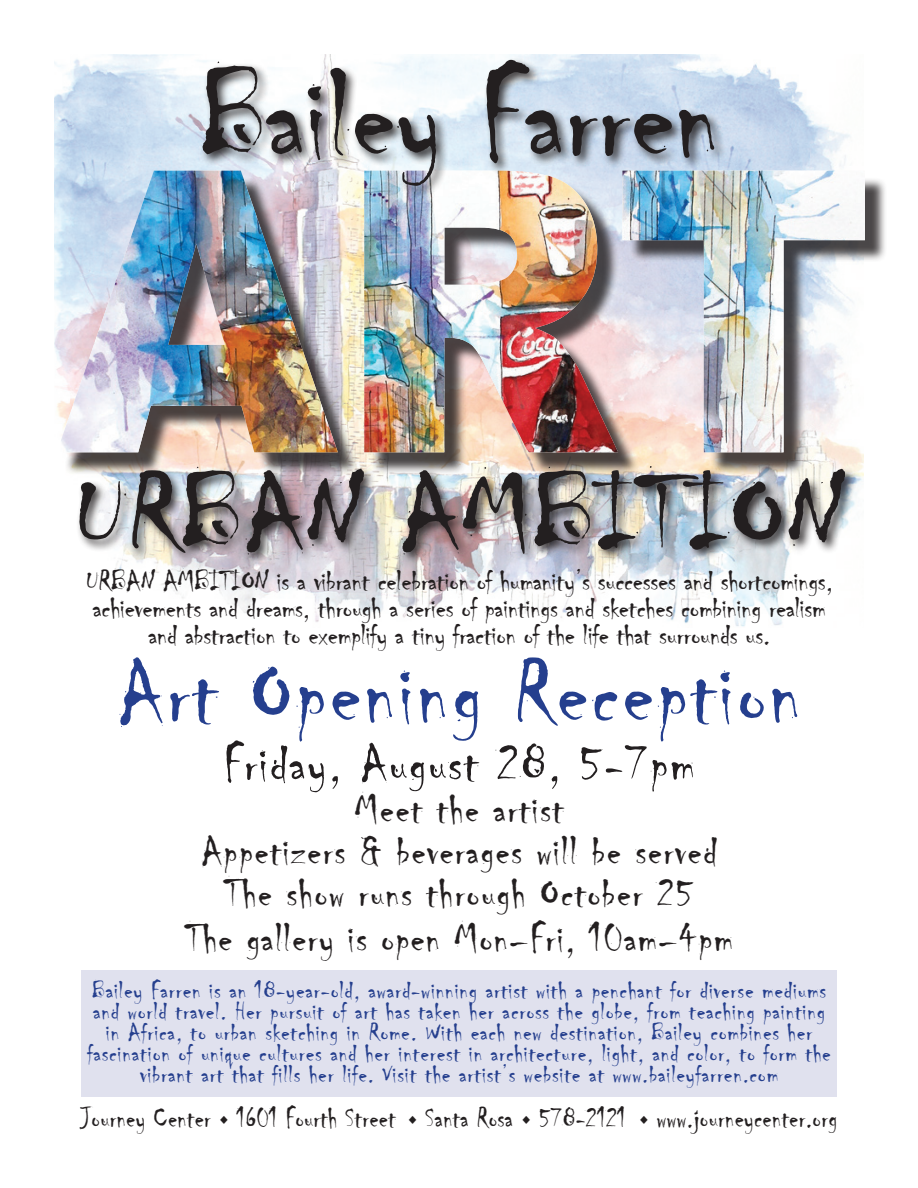
<style>
.page{position:relative;width:918px;height:1188px;background:#fff}
.page>*{position:absolute;margin:0;border:0;box-sizing:border-box;transform-origin:0 0}
.t1{font:131.25px "Chiller";color:#231f20}
.t2{font:112.5px "Chiller";color:#231f20;scale:1.1 1}
.t3{font:93px "Chiller";letter-spacing:.03em;color:#253f8e}
.t4{font:54px "Chiller";letter-spacing:.03em;color:#231f20}
.t5{font:42px/43px "Chiller";letter-spacing:.03em;color:#231f20;text-align:center}
.t6{font:30px/27px "Chiller";letter-spacing:-.01em;color:#231f20;text-align:center}
.t7{font:29.7px "Chiller";letter-spacing:.01em;color:#231f20;scale:.91 1}
.t8{font:25.5px/21px "Chiller";letter-spacing:.025em;color:#253f8e;text-align:center}
</style>
<div class="page">
<div style="left:81px;top:970px;width:756px;height:126px;background:#e0e1ee"></div>
<img style="left:54px;top:54px;width:810px;height:573px">
<div style="left:76px;top:463px;width:782px;height:104px;background:#231f20;opacity:.85"></div>
<div style="left:64px;top:177px;width:823px;height:298px;background:#231f20;opacity:.82"></div>
<img style="left:57px;top:171px;width:808px;height:281px">
<div style="left:200px;top:57px;width:527px;height:141px;background:#231f20;opacity:.85"></div>
<h1 class="t1" style="left:200px;top:45px;width:522px">Bailey Farren</h1>
<h2 class="t2" style="left:73px;top:452px;width:703px">URBAN AMBITION</h2>
<p class="t6" style="left:86px;top:569px;width:749px">URBAN AMBITION is a vibrant celebration of humanity’s successes and shortcomings, achievements and dreams, through a series of paintings and sketches combining realism and abstraction to exemplify a tiny fraction of the life that surrounds us.</p>
<h3 class="t3" style="left:117px;top:643px;width:686px">Art Opening Reception</h3>
<h3 class="t4" style="left:224px;top:734px;width:472px">Friday, August 28, 5-7pm</h3>
<h3 class="t5" style="left:185px;top:789px;width:549px">Meet the artist<br>Appetizers &amp; beverages will be served<br>The show runs through October 25<br>The gallery is open Mon–Fri, 10am–4pm</h3>
<p class="t8" style="left:87px;top:980px;width:745px">Bailey Farren is an 18-year-old, award-winning artist with a penchant for diverse mediums and world travel. Her pursuit of art has taken her across the globe, from teaching painting in Africa, to urban sketching in Rome. With each new destination, Bailey combines her fascination of unique cultures and her interest in architecture, light, and color, to form the vibrant art that fills her life. Visit the artist’s website at www.baileyfarren.com</p>
<p class="t7" style="left:81px;top:1102px;width:833px">Journey Center 1601 Fourth Street Santa Rosa 578-2121 www.journeycenter.org</p>
</div>
